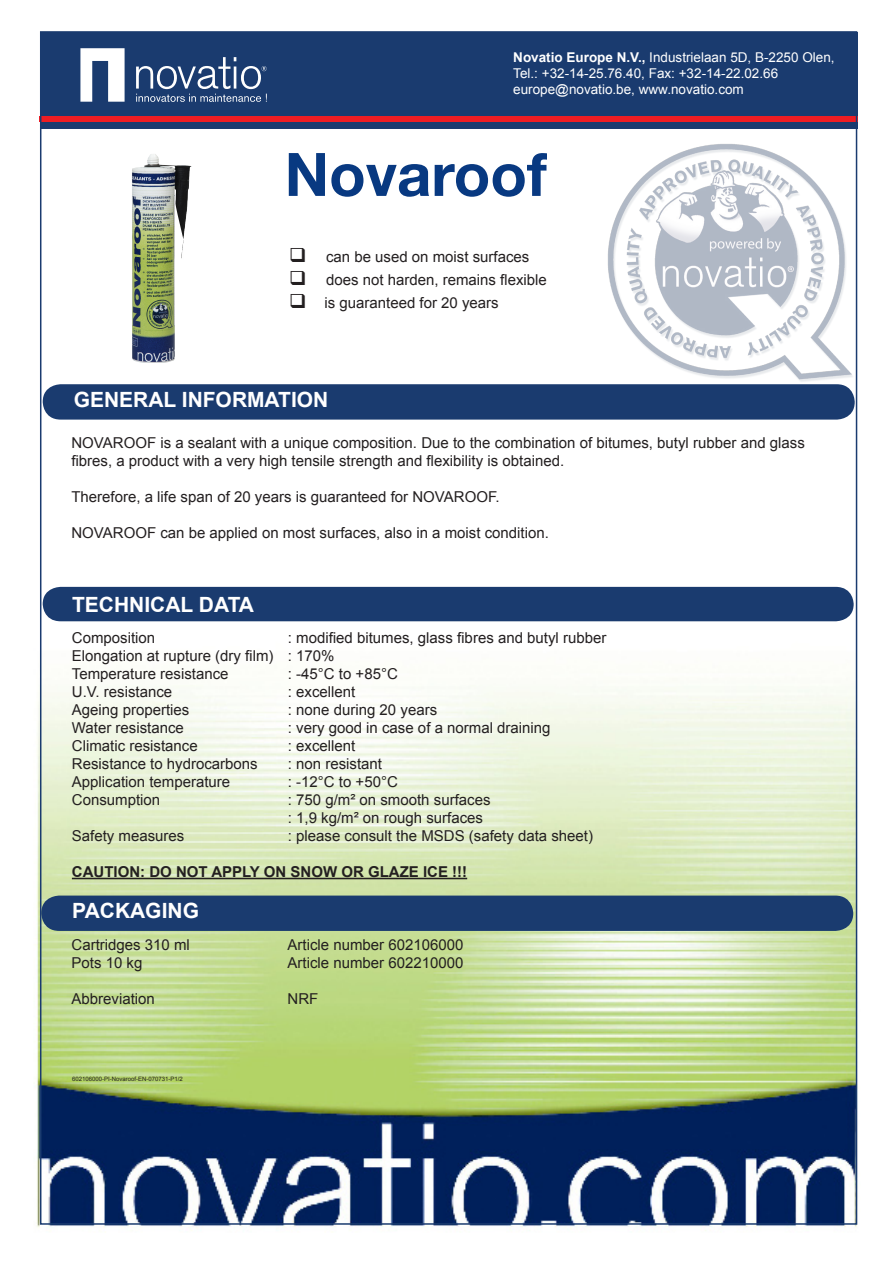
<style>
.page{position:relative;width:893px;height:1263px;background:#fff}
.page>*{position:absolute;margin:0;border:0;box-sizing:border-box;transform-origin:0 0}
.t1{font:700 60px "Helvetica Neue LT Std";color:#083981}
.t2{font:700 21px "Arial";color:#fff}
.t3{font:15px/18px "Arial";color:#231f20}
.t4{font:700 15px "Arial";color:#231f20}
.t5{font:13.5px "Arial";color:#fff}
.t6{font:6px "Arial";color:#231f20}
.s1{font-weight:700}
</style>
<div class="page">
<img style="left:37px;top:116px;width:821px;height:1115px">
<div style="left:40px;top:32px;width:818px;height:97px;background:#1a3b6f"></div>
<svg style="left:80px;top:48px;width:45px;height:54px"></svg>
<svg style="left:136px;top:57px;width:131px;height:45px"></svg>
<div style="left:43px;top:384px;width:812px;height:36px;background:#1a3b6f;border-radius:18px"></div>
<div style="left:43px;top:587px;width:811px;height:34px;background:#1a3b6f"></div>
<div style="left:40px;top:117px;width:818px;height:5px;background:#ee1d23"></div>
<div style="left:41px;top:895px;width:812px;height:36px;background:#1a3b6f;border-radius:18px"></div>
<img style="left:599px;top:133px;width:259px;height:259px">
<img style="left:132px;top:154px;width:60px;height:209px">
<hr style="left:72px;top:878px;width:395px;height:1px;background:#231f20">
<p class="t5" style="left:513px;top:48px;width:323px"><span class="s1">Novatio Europe N.V.,</span> Industrielaan 5D, B-2250 Olen,</p>
<p class="t5" style="left:513px;top:65px;width:266px">Tel.: +32-14-25.76.40, Fax: +32-14-22.02.66</p>
<p class="t5" style="left:513px;top:81px;width:232px">europe@novatio.be, www.novatio.com</p>
<p class="t1" style="left:285px;top:137px;width:264px">Novaroof</p>
<p class="t3" style="left:289px;top:248px;width:242px">❑ can be used on moist surfaces</p>
<p class="t3" style="left:289px;top:271px;width:259px">❑ does not harden, remains flexible</p>
<p class="t3" style="left:289px;top:294px;width:211px">❑ is guaranteed for 20 years</p>
<p class="t2" style="left:74px;top:385px;width:256px">GENERAL INFORMATION</p>
<p class="t3" style="left:71px;top:434px;width:735px">NOVAROOF is a sealant with a unique composition. Due to the combination of bitumes, butyl rubber and glass fibres, a product with a very high tensile strength and flexibility is obtained.</p>
<p class="t3" style="left:71px;top:488px;width:430px">Therefore, a life span of 20 years is guaranteed for NOVAROOF.</p>
<p class="t3" style="left:71px;top:524px;width:479px">NOVAROOF can be applied on most surfaces, also in a moist condition.</p>
<p class="t2" style="left:72px;top:590px;width:183px">TECHNICAL DATA</p>
<p class="t3" style="left:72px;top:629px;width:85px">Composition</p>
<p class="t3" style="left:288px;top:629px;width:320px">: modified bitumes, glass fibres and butyl rubber</p>
<p class="t3" style="left:72px;top:647px;width:264px">Elongation at rupture (dry film) : 170%</p>
<p class="t3" style="left:72px;top:665px;width:158px">Temperature resistance</p>
<p class="t3" style="left:288px;top:665px;width:111px">: -45°C to +85°C</p>
<p class="t3" style="left:72px;top:683px;width:102px">U.V. resistance</p>
<p class="t3" style="left:288px;top:683px;width:69px">: excellent</p>
<p class="t3" style="left:72px;top:701px;width:119px">Ageing properties</p>
<p class="t3" style="left:288px;top:701px;width:151px">: none during 20 years</p>
<p class="t3" style="left:72px;top:719px;width:113px">Water resistance</p>
<p class="t3" style="left:288px;top:719px;width:264px">: very good in case of a normal draining</p>
<p class="t3" style="left:72px;top:737px;width:127px">Climatic resistance</p>
<p class="t3" style="left:288px;top:737px;width:69px">: excellent</p>
<p class="t3" style="left:72px;top:755px;width:187px">Resistance to hydrocarbons</p>
<p class="t3" style="left:288px;top:755px;width:96px">: non resistant</p>
<p class="t3" style="left:72px;top:773px;width:160px">Application temperature</p>
<p class="t3" style="left:288px;top:773px;width:111px">: -12°C to +50°C</p>
<p class="t3" style="left:72px;top:791px;width:90px">Consumption</p>
<p class="t3" style="left:288px;top:791px;width:204px">: 750 g/m² on smooth surfaces</p>
<p class="t3" style="left:288px;top:809px;width:197px">: 1,9 kg/m² on rough surfaces</p>
<p class="t3" style="left:72px;top:827px;width:114px">Safety measures</p>
<p class="t3" style="left:288px;top:827px;width:307px">: please consult the MSDS (safety data sheet)</p>
<p class="t4" style="left:72px;top:862px;width:397px">CAUTION: DO NOT APPLY ON SNOW OR GLAZE ICE !!!</p>
<p class="t2" style="left:72px;top:897px;width:128px">PACKAGING</p>
<p class="t3" style="left:71px;top:935px;width:120px">Cartridges 310 ml</p>
<p class="t3" style="left:287px;top:935px;width:177px">Article number 602106000</p>
<p class="t3" style="left:71px;top:953px;width:72px">Pots 10 kg</p>
<p class="t3" style="left:287px;top:953px;width:177px">Article number 602210000</p>
<p class="t3" style="left:71px;top:989px;width:85px">Abbreviation</p>
<p class="t3" style="left:287px;top:989px;width:32px">NRF</p>
<p class="t6" style="left:72px;top:1075px;width:112px">602106000-PI-Novaroof-EN-070731-P1/2</p>
</div>
